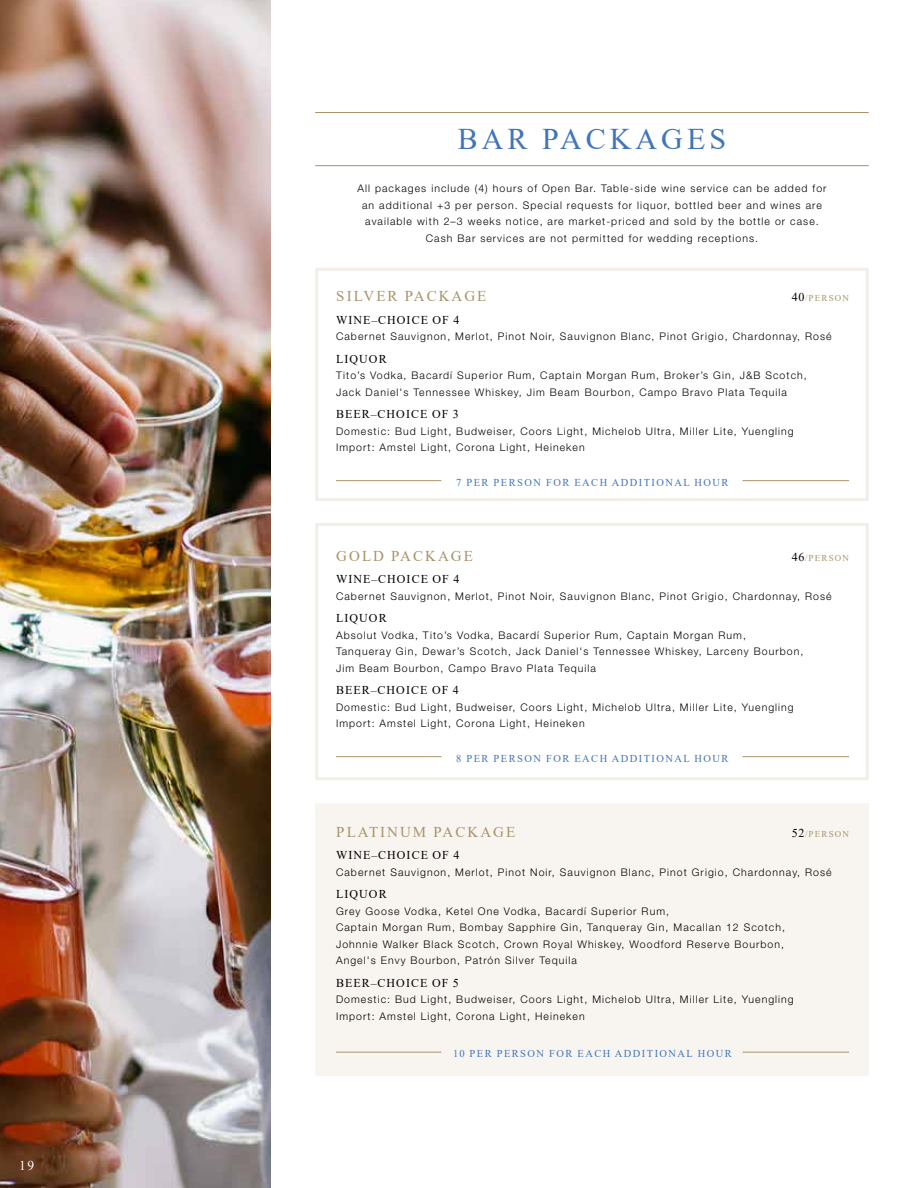
<style>
.page{position:relative;width:918px;height:1188px;background:#fff}
.page>*{position:absolute;margin:0;border:0;box-sizing:border-box;transform-origin:0 0}
.t1{font:30px "Times New Roman";letter-spacing:.135em;color:#4175ba}
.t2{font:15px "Times New Roman";letter-spacing:.135em;color:#a79368}
.t3{font:13.5px "Times New Roman";color:#fff}
.t4{font:12px "Times New Roman";letter-spacing:.085em;color:#000}
.t5{font:300 10.5px/16.5px "Helvetica Neue LT Std";letter-spacing:.1em;color:#000}
.t6{font:10.5px "Times New Roman";letter-spacing:.135em;color:#4175ba}
.t7{font:9px "Times New Roman";letter-spacing:.135em;color:#a79368}
.s1{font-size:12px;color:#000}
</style>
<div class="page">
<img style="left:0;top:0;width:271px;height:1188px">
<div style="left:315px;top:268px;width:554px;height:233px;border:3px solid #f2eee8"></div>
<div style="left:315px;top:523px;width:554px;height:257px;border:3px solid #f2eee8"></div>
<div style="left:315px;top:804px;width:554px;height:272px;background:#f8f5f1"></div>
<hr style="left:336px;top:1052px;width:105px;height:1px;background:#a79368">
<hr style="left:743px;top:1052px;width:106px;height:1px;background:#a79368">
<hr style="left:336px;top:756px;width:105px;height:1px;background:#a79368">
<hr style="left:743px;top:756px;width:106px;height:1px;background:#a79368">
<hr style="left:336px;top:480px;width:105px;height:1px;background:#a79368">
<hr style="left:743px;top:480px;width:106px;height:1px;background:#a79368">
<hr style="left:315px;top:165px;width:554px;height:1px;background:#a79368">
<hr style="left:315px;top:112px;width:554px;height:1px;background:#a79368">
<p class="t3" style="left:19px;top:1156px;width:17px">19</p>
<h1 class="t1" style="left:458px;top:118px;width:270px">BAR PACKAGES</h1>
<p class="t5" style="left:357px;top:180px;width:471px;text-align:center">All packages include (4) hours of Open Bar. Table-side wine service can be added for an additional +3 per person. Special requests for liquor, bottled beer and wines are available with 2–3 weeks notice, are market-priced and sold by the bottle or case.<br>Cash Bar services are not permitted for wedding receptions.</p>
<h2 class="t2" style="left:336px;top:286px;width:152px">SILVER PACKAGE</h2>
<p class="t7" style="left:792px;top:292px;width:59px"><span class="s1">40</span>/PERSON</p>
<p class="t4" style="left:336px;top:311px;width:125px">WINE–CHOICE OF 4</p>
<p class="t5" style="left:336px;top:328px;width:497px">Cabernet Sauvignon, Merlot, Pinot Noir, Sauvignon Blanc, Pinot Grigio, Chardonnay, Rosé</p>
<p class="t4" style="left:336px;top:350px;width:52px">LIQUOR</p>
<p class="t5" style="left:336px;top:367px;width:472px">Tito’s Vodka, Bacardí Superior Rum, Captain Morgan Rum, Broker’s Gin, J&amp;B Scotch,<br>Jack Daniel's Tennessee Whiskey, Jim Beam Bourbon, Campo Bravo Plata Tequila</p>
<p class="t4" style="left:336px;top:406px;width:124px">BEER–CHOICE OF 3</p>
<p class="t5" style="left:336px;top:423px;width:459px">Domestic: Bud Light, Budweiser, Coors Light, Michelob Ultra, Miller Lite, Yuengling<br>Import: Amstel Light, Corona Light, Heineken</p>
<p class="t6" style="left:456px;top:475px;width:274px">7 PER PERSON FOR EACH ADDITIONAL HOUR</p>
<h2 class="t2" style="left:336px;top:545px;width:138px">GOLD PACKAGE</h2>
<p class="t7" style="left:792px;top:551px;width:59px"><span class="s1">46</span>/PERSON</p>
<p class="t4" style="left:336px;top:571px;width:125px">WINE–CHOICE OF 4</p>
<p class="t5" style="left:336px;top:588px;width:497px">Cabernet Sauvignon, Merlot, Pinot Noir, Sauvignon Blanc, Pinot Grigio, Chardonnay, Rosé</p>
<p class="t4" style="left:336px;top:610px;width:52px">LIQUOR</p>
<p class="t5" style="left:336px;top:627px;width:469px">Absolut Vodka, Tito’s Vodka, Bacardí Superior Rum, Captain Morgan Rum,<br>Tanqueray Gin, Dewar’s Scotch, Jack Daniel's Tennessee Whiskey, Larceny Bourbon,<br>Jim Beam Bourbon, Campo Bravo Plata Tequila</p>
<p class="t4" style="left:336px;top:682px;width:124px">BEER–CHOICE OF 4</p>
<p class="t5" style="left:336px;top:699px;width:459px">Domestic: Bud Light, Budweiser, Coors Light, Michelob Ultra, Miller Lite, Yuengling<br>Import: Amstel Light, Corona Light, Heineken</p>
<p class="t6" style="left:456px;top:751px;width:274px">8 PER PERSON FOR EACH ADDITIONAL HOUR</p>
<h2 class="t2" style="left:336px;top:821px;width:180px">PLATINUM PACKAGE</h2>
<p class="t7" style="left:792px;top:827px;width:59px"><span class="s1">52</span>/PERSON</p>
<p class="t4" style="left:336px;top:847px;width:125px">WINE–CHOICE OF 4</p>
<p class="t5" style="left:336px;top:864px;width:497px">Cabernet Sauvignon, Merlot, Pinot Noir, Sauvignon Blanc, Pinot Grigio, Chardonnay, Rosé</p>
<p class="t4" style="left:336px;top:886px;width:52px">LIQUOR</p>
<p class="t5" style="left:336px;top:903px;width:451px">Grey Goose Vodka, Ketel One Vodka, Bacardí Superior Rum,<br>Captain Morgan Rum, Bombay Sapphire Gin, Tanqueray Gin, Macallan 12 Scotch, Johnnie Walker Black Scotch, Crown Royal Whiskey, Woodford Reserve Bourbon, Angel's Envy Bourbon, Patrón Silver Tequila</p>
<p class="t4" style="left:336px;top:974px;width:124px">BEER–CHOICE OF 5</p>
<p class="t5" style="left:336px;top:991px;width:459px">Domestic: Bud Light, Budweiser, Coors Light, Michelob Ultra, Miller Lite, Yuengling<br>Import: Amstel Light, Corona Light, Heineken</p>
<p class="t6" style="left:453px;top:1046px;width:280px">10 PER PERSON FOR EACH ADDITIONAL HOUR</p>
</div>
